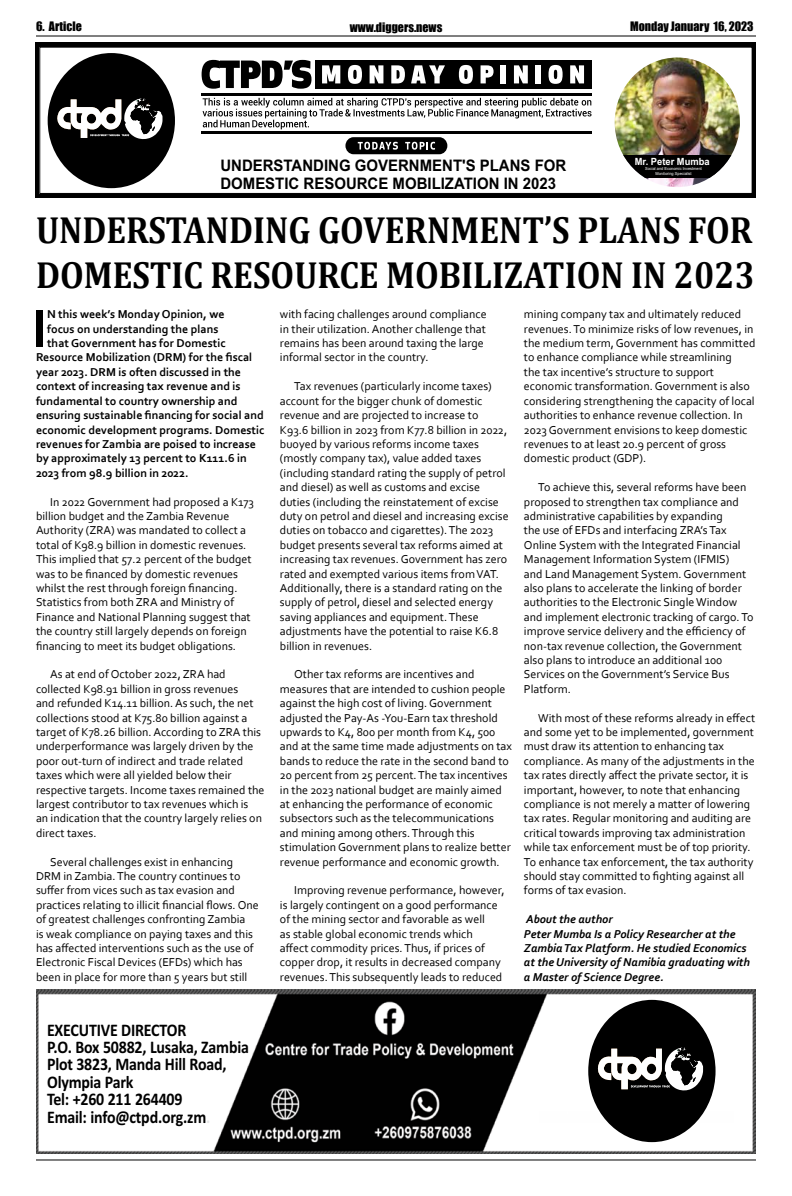
<style>
.page{position:relative;width:792px;height:1196px;background:#fff}
.page>*{position:absolute;margin:0;border:0;box-sizing:border-box;transform-origin:0 0}
.t1{font:700 56.1px "Corbel";color:#000}
.t2{font:700 38px/45.6px "Cambria";color:#000;scale:.9 1}
.t3{font:700 17.8px/17.4px "Calibri";letter-spacing:-.01em;color:#000;scale:.9 1}
.t4{font:700 15.9px/17.7px "Arial";color:#000;scale:.94 1}
.t5{font:12px/14.4px "Corbel";color:#000}
.t6{font:700 12px "Corbel";color:#000}
.t7{font:italic 700 12px/14.4px "Corbel";color:#000}
.t8{font:12px "Impact";color:#000}
.t9{font:700 9.9px "Arial";color:#fff;scale:.94 1}
.t10{font:4.2px/4.7px "Arial";color:#fff;text-align:center;scale:.94 1}
.s1{color:#e6e7e8}
</style>
<div class="page">
<hr style="left:36px;top:35px;width:720px;height:1px;background:#000">
<hr style="left:36px;top:1159px;width:720px;height:1px;background:#000">
<div style="left:36px;top:42px;width:720px;height:156px;background:#000"></div>
<div style="left:40px;top:47px;width:712px;height:146px;background:#fff"></div>
<div style="left:40px;top:47px;width:712px;height:147px;border:1px solid #000"></div>
<div style="left:48px;top:53px;width:127px;height:135px;background:#000;border-radius:50%"></div>
<svg style="left:57px;top:98px;width:106px;height:42px"></svg>
<svg style="left:202px;top:60px;width:110px;height:29px"></svg>
<svg style="left:203px;top:98px;width:389px;height:31px"></svg>
<hr style="left:201px;top:93px;width:390px;height:2px;background:#000">
<hr style="left:202px;top:131px;width:390px;height:2px;background:#000">
<div style="left:345px;top:137px;width:102px;height:17px;background:#000;border-radius:8px"></div>
<svg style="left:358px;top:142px;width:40px;height:8px"></svg>
<svg style="left:405px;top:142px;width:30px;height:8px"></svg>
<div style="left:315px;top:60px;width:276px;height:29px;background:#000"></div>
<svg style="left:322px;top:65px;width:18px;height:18px"></svg>
<svg style="left:348px;top:65px;width:14px;height:19px"></svg>
<svg style="left:370px;top:65px;width:13px;height:18px"></svg>
<svg style="left:391px;top:65px;width:14px;height:18px"></svg>
<svg style="left:411px;top:65px;width:34px;height:18px"></svg>
<svg style="left:459px;top:65px;width:14px;height:19px"></svg>
<svg style="left:481px;top:65px;width:13px;height:18px"></svg>
<div style="left:501px;top:65px;width:5px;height:18px;background:#fff"></div>
<svg style="left:514px;top:65px;width:14px;height:18px"></svg>
<div style="left:536px;top:65px;width:5px;height:18px;background:#fff"></div>
<svg style="left:549px;top:65px;width:14px;height:19px"></svg>
<svg style="left:570px;top:65px;width:14px;height:18px"></svg>
<img style="left:615px;top:57px;width:125px;height:130px">
<svg style="left:615px;top:155px;width:125px;height:22px;fill:#000"></svg>
<img style="left:36px;top:990px;width:719px;height:163px">
<div style="left:45px;top:1019px;width:179px;height:104px;background:#fff"></div>
<div style="left:533px;top:1033px;width:211px;height:78px;background:#fff"></div>
<div style="left:588px;top:1000px;width:128px;height:142px;background:#000;border-radius:50%"></div>
<svg style="left:597px;top:1047px;width:106px;height:44px"></svg>
<p class="t8" style="left:36px;top:17px;width:47px">6. Article</p>
<p class="t8" style="left:350px;top:18px;width:94px">www.diggers.news</p>
<p class="t8" style="left:630px;top:17px;width:125px">Monday January 16, 2023</p>
<h3 class="t4" style="left:220px;top:157px;width:370px">UNDERSTANDING GOVERNMENT'S PLANS FOR<br>DOMESTIC RESOURCE MOBILIZATION IN 2023</h3>
<p class="t9" style="left:635px;top:154px;width:81px">Mr. Peter Mumba</p>
<p class="t10" style="left:645px;top:166px;width:62px">Social and Economic Investment<br>Monitoring Specialist</p>
<h2 class="t2" style="left:36px;top:206px;width:800px">UNDERSTANDING GOVERNMENT’S PLANS FOR<br>DOMESTIC RESOURCE MOBILIZATION IN 2023</h2>
<h1 class="t1" style="left:32px;top:294px;width:17px">I</h1>
<p class="t6" style="left:47px;top:307px;width:179px">N this week’s Monday Opinion, we</p>
<p class="t5" style="left:280px;top:307px;width:208px">with facing challenges around compliance in their utilization. Another challenge that remains has been around taxing the large informal sector in the country.</p>
<p class="t5" style="left:280px;top:379px;width:230px;text-indent:14px">Tax revenues (particularly income taxes) account for the bigger chunk of domestic revenue and are projected to increase to K93.6 billion in 2023 from K77.8 billion in 2022, buoyed by various reforms income taxes (mostly company tax), value added taxes (including standard rating the supply of petrol and diesel) as well as customs and excise duties (including the reinstatement of excise duty on petrol and diesel and increasing excise duties on tobacco and cigarettes). The 2023 budget presents several tax reforms aimed at increasing tax revenues. Government has zero rated and exempted various items from VAT.<br>Additionally, there is a standard rating on the supply of petrol, diesel and selected energy saving appliances and equipment. These adjustments have the potential to raise K6.8 billion in revenues.</p>
<p class="t5" style="left:280px;top:667px;width:233px;text-indent:14px">Other tax reforms are incentives and measures that are intended to cushion people against the high cost of living. Government adjusted the Pay-As -You-Earn tax threshold upwards to K4, 800 per month from K4, 500 and at the same time made adjustments on tax bands to reduce the rate in the second band to 20 percent from 25 percent. The tax incentives in the 2023 national budget are mainly aimed at enhancing the performance of economic subsectors such as the telecommunications and mining among others. Through this stimulation Government plans to realize better revenue performance and economic growth.</p>
<p class="t5" style="left:280px;top:883px;width:226px;text-indent:14px">Improving revenue performance, however, is largely contingent on a good performance of the mining sector and favorable as well<br>as stable global economic trends which<br>affect commodity prices. Thus, if prices of copper drop, it results in decreased company revenues. This subsequently leads to reduced</p>
<p class="t5" style="left:524px;top:307px;width:233px">mining company tax and ultimately reduced revenues. To minimize risks of low revenues, in the medium term, Government has committed to enhance compliance while streamlining<br>the tax incentive’s structure to support economic transformation. Government is also considering strengthening the capacity of local authorities to enhance revenue collection. In 2023 Government envisions to keep domestic revenues to at least 20.9 percent of gross domestic product (GDP).</p>
<p class="t5" style="left:524px;top:480px;width:231px;text-indent:14px">To achieve this, several reforms have been proposed to strengthen tax compliance and administrative capabilities by expanding<br>the use of EFDs and interfacing ZRA’s Tax Online System with the Integrated Financial Management Information System (IFMIS)<br>and Land Management System. Government also plans to accelerate the linking of border authorities to the Electronic Single Window and implement electronic tracking of cargo. To improve service delivery and the efficiency of non-tax revenue collection, the Government also plans to introduce an additional 100<br>Services on the Government’s Service Bus Platform.</p>
<p class="t5" style="left:524px;top:710px;width:233px;text-indent:14px">With most of these reforms already in effect and some yet to be implemented, government must draw its attention to enhancing tax compliance. As many of the adjustments in the tax rates directly affect the private sector, it is important, however, to note that enhancing compliance is not merely a matter of lowering tax rates. Regular monitoring and auditing are critical towards improving tax administration while tax enforcement must be of top priority.<br>To enhance tax enforcement, the tax authority should stay committed to fighting against all forms of tax evasion.</p>
<p class="t7" style="left:524px;top:912px;width:227px">About the author<br>Peter Mumba Is a Policy Researcher at the Zambia Tax Platform. He studied Economics at the University of Namibia graduating with a Master of Science Degree.</p>
<p class="t6" style="left:47px;top:321px;width:173px">focus on understanding the plans</p>
<p class="t6" style="left:47px;top:336px;width:180px">that Government has for Domestic</p>
<p class="t6" style="left:36px;top:350px;width:218px">Resource Mobilization (DRM) for the fiscal</p>
<p class="t6" style="left:36px;top:364px;width:207px">year 2023. DRM is often discussed in the</p>
<p class="t6" style="left:36px;top:379px;width:206px">context of increasing tax revenue and is</p>
<p class="t6" style="left:36px;top:393px;width:203px">fundamental to country ownership and</p>
<p class="t6" style="left:36px;top:408px;width:229px">ensuring sustainable financing for social and</p>
<p class="t6" style="left:36px;top:422px;width:230px">economic development programs. Domestic</p>
<p class="t6" style="left:36px;top:436px;width:222px">revenues for Zambia are poised to increase</p>
<p class="t6" style="left:36px;top:451px;width:212px">by approximately 13 percent to K111.6 in</p>
<p class="t6" style="left:36px;top:465px;width:154px">2023 from 98.9 billion in 2022.</p>
<p class="t5" style="left:36px;top:494px;width:219px;text-indent:14px">In 2022 Government had proposed a K173 billion budget and the Zambia Revenue Authority (ZRA) was mandated to collect a total of K98.9 billion in domestic revenues.<br>This implied that 57.2 percent of the budget was to be financed by domestic revenues whilst the rest through foreign financing.<br>Statistics from both ZRA and Ministry of Finance and National Planning suggest that the country still largely depends on foreign financing to meet its budget obligations.</p>
<p class="t5" style="left:36px;top:667px;width:230px;text-indent:14px">As at end of October 2022, ZRA had collected K98.91 billion in gross revenues<br>and refunded K14.11 billion. As such, the net collections stood at K75.80 billion against a target of K78.26 billion. According to ZRA this underperformance was largely driven by the poor out-turn of indirect and trade related taxes which were all yielded below their respective targets. Income taxes remained the largest contributor to tax revenues which is<br>an indication that the country largely relies on direct taxes.</p>
<p class="t5" style="left:36px;top:854px;width:224px;text-indent:14px">Several challenges exist in enhancing DRM in Zambia. The country continues to suffer from vices such as tax evasion and practices relating to illicit financial flows. One of greatest challenges confronting Zambia<br>is weak compliance on paying taxes and this has affected interventions such as the use of Electronic Fiscal Devices (EFDs) which has been in place for more than 5 years but still</p>
<h3 class="t3" style="left:47px;top:1020px;width:226px">EXECUTIVE DIRECTOR<br>P.O. Box 50882, Lusaka, Zambia<br>Plot 3823, Manda Hill Road,<br>Olympia Park<br>Tel: +260 211 264409<br>Email: info@ctpd.org.zm<span class="s1">.</span></h3>
</div>
